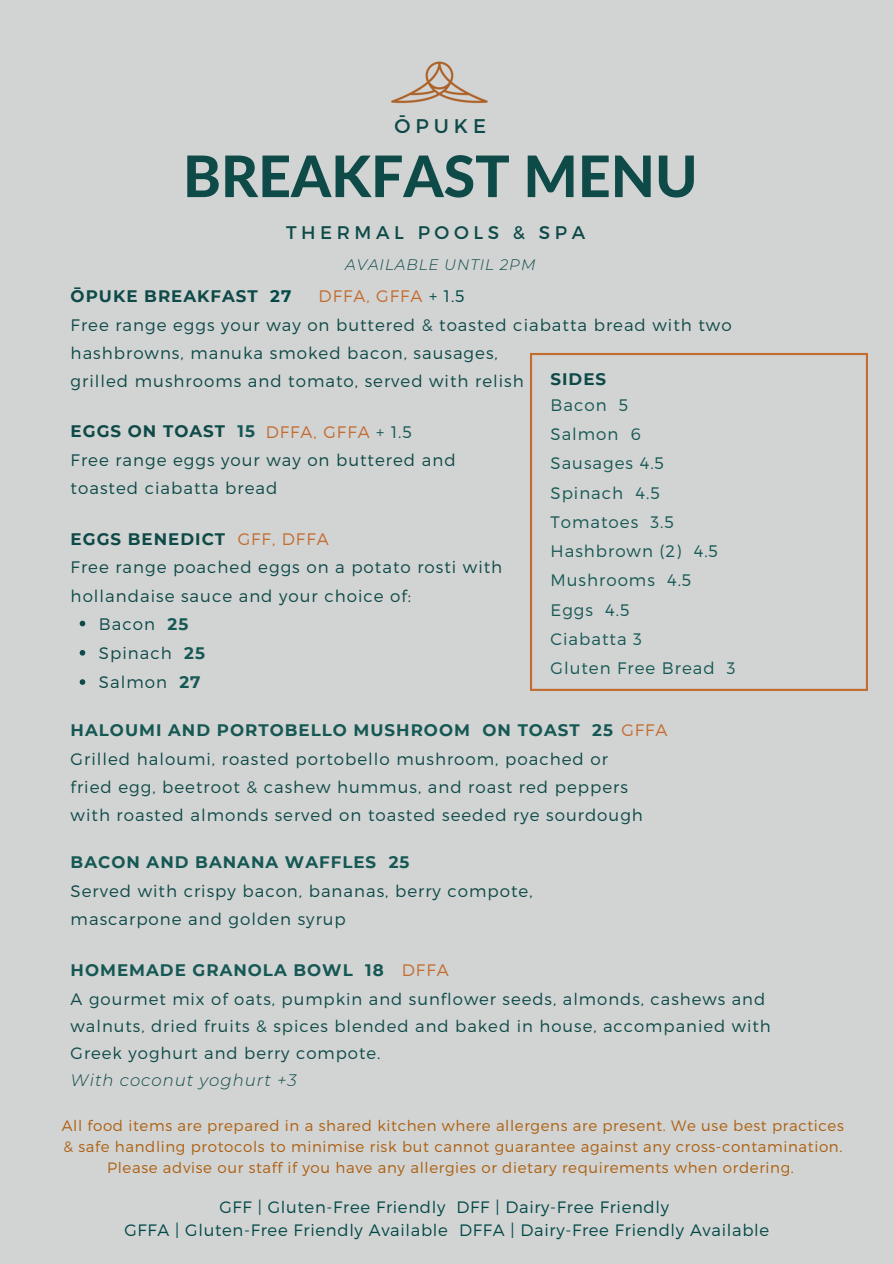
<style>
.page{position:relative;width:894px;height:1264px;background:#fff}
.page>*{position:absolute;margin:0;border:0;box-sizing:border-box;transform-origin:0 0}
.t1{font:800 57.15px "Lato Latin";color:#0d4a48}
.t2{font:19.8px "Montserrat";letter-spacing:.25em;color:#0d4a48}
.t3{font:18.3px "Montserrat";letter-spacing:.25em;color:#0d4a48}
.t4{font:300 16.65px/28.2px "Montserrat";letter-spacing:.06em;color:#0d4a48}
.t5{font:300 16.65px "Montserrat";letter-spacing:.06em;color:#155854}
.t6{font:700 16.65px "Montserrat";letter-spacing:.06em;color:#155854}
.t7{font:700 16.65px "Montserrat";letter-spacing:.06em;color:#0d4a48}
.t8{font:300 16.65px "Montserrat";letter-spacing:.06em;color:#c36c2f}
.t9{font:700 16.65px "Montserrat";color:#004947}
.t10{font:300 16.5px/27px "Montserrat";letter-spacing:.06em;color:#0d4a48}
.t11{font:300 16.5px "Montserrat";letter-spacing:.04em;color:#004947}
.t12{font:italic 300 16.5px "Montserrat";letter-spacing:.06em;color:#0d4a48}
.t13{font:italic 300 15.15px "Montserrat";letter-spacing:.06em;color:#0d4a48}
.t14{font:300 15px/21.3px "Montserrat";letter-spacing:.04em;color:#ac600f;text-align:center}
.s1{color:#004947}
.s2{color:#155854}
.s3{font-weight:700;color:#155854}
</style>
<div class="page">
<div style="left:0;top:0;width:893px;height:1263px;background:#d2d3d3"></div>
<img style="left:391px;top:61px;width:97px;height:43px">
<svg style="left:530px;top:353px;width:337px;height:337px"></svg>
<svg style="left:80px;top:620px;width:5px;height:6px"></svg>
<svg style="left:80px;top:650px;width:5px;height:5px"></svg>
<svg style="left:80px;top:679px;width:5px;height:6px"></svg>
<h2 class="t2" style="left:394px;top:113px;width:93px">ŌPUKE</h2>
<h2 class="t1" style="left:183px;top:151px;width:516px">BREAKFAST MENU</h2>
<h1 class="t3" style="left:286px;top:220px;width:300px">THERMAL POOLS &amp; SPA</h1>
<p class="t7" style="left:71px;top:286px;width:189px">ŌPUKE BREAKFAST</p>
<p class="t9" style="left:270px;top:286px;width:23px">27</p>
<p class="t13" style="left:345px;top:256px;width:192px">AVAILABLE UNTIL 2PM</p>
<p class="t8" style="left:318px;top:285px;width:148px">DFFA, GFFA <span class="s1">+ 1.5</span></p>
<p class="t4" style="left:71px;top:310px;width:662px">Free range eggs your way on buttered &amp; toasted ciabatta bread with two hashbrowns, manuka smoked bacon, sausages,</p>
<p class="t4" style="left:71px;top:366px;width:454px">grilled mushrooms and tomato, served with relish</p>
<p class="t7" style="left:550px;top:369px;width:57px">SIDES</p>
<p class="t7" style="left:71px;top:421px;width:156px">EGGS ON TOAST</p>
<h3 class="t6" style="left:237px;top:421px;width:19px">15</h3>
<p class="t8" style="left:265px;top:421px;width:148px">DFFA, GFFA <span class="s2">+ 1.5</span></p>
<p class="t4" style="left:71px;top:445px;width:386px">Free range eggs your way on buttered and toasted ciabatta bread</p>
<p class="t7" style="left:71px;top:528px;width:156px">EGGS BENEDICT</p>
<p class="t8" style="left:237px;top:528px;width:92px">GFF, DFFA</p>
<h4 class="t4" style="left:71px;top:552px;width:433px">Free range poached eggs on a potato rosti with hollandaise sauce and your choice of:</h4>
<p class="t4" style="left:99px;top:609px;width:91px">Bacon <span class="s3">25</span></p>
<h3 class="t4" style="left:99px;top:638px;width:107px">Spinach <span class="s3">25</span></h3>
<h4 class="t4" style="left:99px;top:667px;width:103px">Salmon <span class="s3">27</span></h4>
<h3 class="t5" style="left:550px;top:394px;width:79px">Bacon 5</h3>
<h4 class="t5" style="left:550px;top:423px;width:92px">Salmon 6</h4>
<p class="t5" style="left:550px;top:452px;width:115px">Sausages 4.5</p>
<p class="t5" style="left:550px;top:482px;width:111px">Spinach 4.5</p>
<h3 class="t5" style="left:550px;top:511px;width:125px">Tomatoes 3.5</h3>
<p class="t5" style="left:550px;top:540px;width:169px">Hashbrown (2) 4.5</p>
<p class="t5" style="left:550px;top:569px;width:142px">Mushrooms 4.5</p>
<p class="t5" style="left:550px;top:599px;width:81px">Eggs 4.5</p>
<p class="t5" style="left:550px;top:628px;width:93px">Ciabatta 3</p>
<p class="t5" style="left:550px;top:657px;width:187px">Gluten Free Bread 3</p>
<p class="t6" style="left:71px;top:720px;width:543px">HALOUMI AND PORTOBELLO MUSHROOM ON TOAST 25</p>
<p class="t8" style="left:621px;top:719px;width:48px">GFFA</p>
<p class="t4" style="left:71px;top:744px;width:573px">Grilled haloumi, roasted portobello mushroom, poached or fried egg, beetroot &amp; cashew hummus, and roast red peppers with roasted almonds served on toasted seeded rye sourdough</p>
<p class="t6" style="left:71px;top:851px;width:340px">BACON AND BANANA WAFFLES 25</p>
<h3 class="t4" style="left:71px;top:875px;width:463px">Served with crispy bacon, bananas, berry compote, mascarpone and golden syrup</h3>
<h4 class="t6" style="left:71px;top:960px;width:314px">HOMEMADE GRANOLA BOWL 18</h4>
<p class="t8" style="left:401px;top:959px;width:48px">DFFA</p>
<p class="t10" style="left:71px;top:984px;width:701px">A gourmet mix of oats, pumpkin and sunflower seeds, almonds, cashews and walnuts, dried fruits &amp; spices blended and baked in house, accompanied with<br>Greek yoghurt and berry compote.</p>
<h3 class="t12" style="left:71px;top:1069px;width:227px">With coconut yoghurt +3</h3>
<h3 class="t14" style="left:62px;top:1113px;width:783px">All food items are prepared in a shared kitchen where allergens are present. We use best practices &amp; safe handling protocols to minimise risk but cannot guarantee against any cross-contamination.<br>Please advise our staff if you have any allergies or dietary requirements when ordering.</h3>
<h4 class="t11" style="left:219px;top:1195px;width:451px">GFF | Gluten-Free Friendly DFF | Dairy-Free Friendly</h4>
<p class="t11" style="left:124px;top:1219px;width:646px">GFFA | Gluten-Free Friendly Available DFFA | Dairy-Free Friendly Available</p>
</div>
